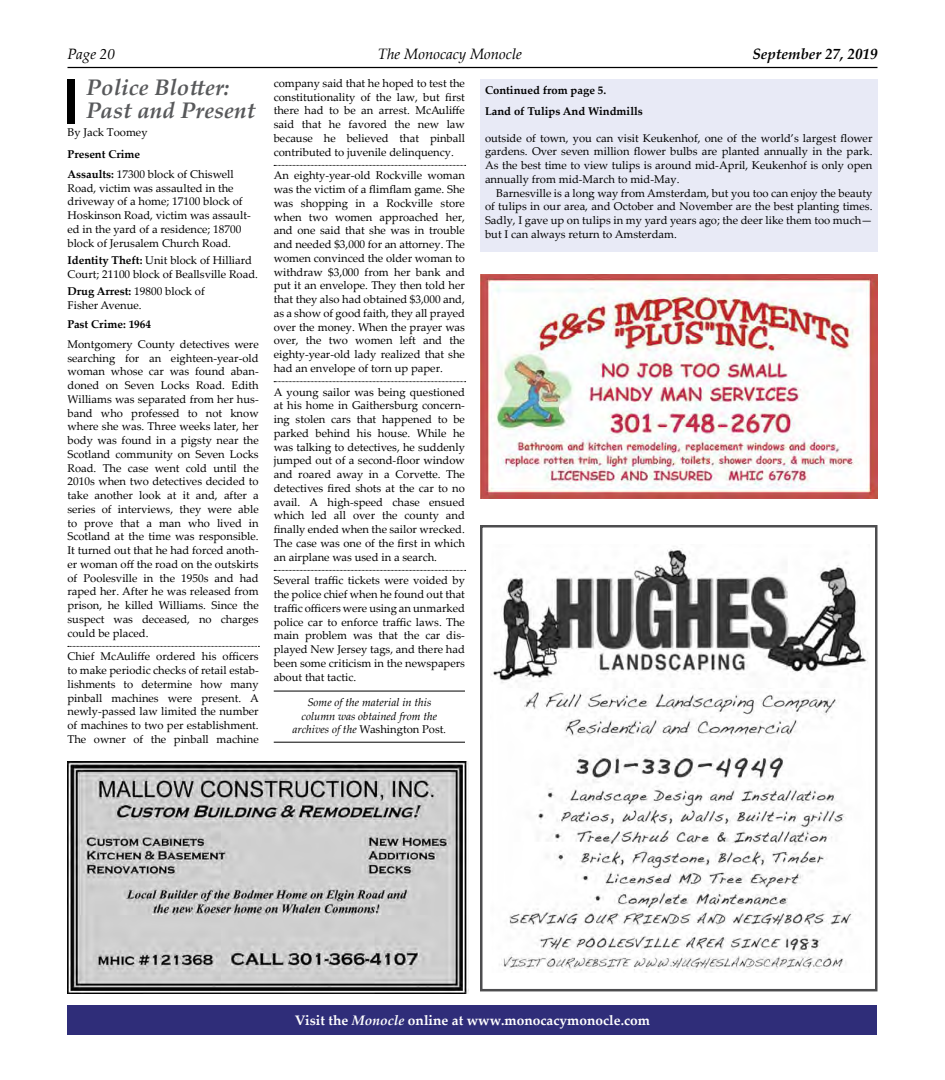
<style>
.page{position:relative;width:945px;height:1080px;background:#fff}
.page>*{position:absolute;margin:0;border:0;box-sizing:border-box;transform-origin:0 0}
.t1{font:italic 700 22.5px/22.5px "Palatino Linotype";color:#58595b}
.t2{font:italic 15px "Palatino Linotype";color:#000}
.t3{font:italic 700 15px "Palatino Linotype";color:#000}
.t4{font:700 13.75px "Palatino Linotype";color:#fff}
.t5{font:11.25px/13.8px "Palatino Linotype";color:#000;text-align:justify}
.t6{font:700 11.25px/20px "Palatino Linotype";color:#000}
.t7{font:italic 11.25px/13.2px "Palatino Linotype";color:#000;text-align:center}
.s1{font-weight:400}
.s2{font-weight:700}
.s3{font-style:normal}
.s4{font-style:italic}
</style>
<div class="page">
<hr style="left:68px;top:67px;width:810px;height:1px;background:#000">
<svg style="left:68px;top:646px;width:191px;height:1px"></svg>
<svg style="left:274px;top:165px;width:192px;height:1px"></svg>
<svg style="left:274px;top:381px;width:192px;height:1px"></svg>
<svg style="left:274px;top:570px;width:192px;height:1px"></svg>
<div style="left:68px;top:79px;width:7px;height:45px;background:#000"></div>
<hr style="left:274px;top:742px;width:191px;height:1px;background:#000">
<hr style="left:274px;top:691px;width:191px;height:1px;background:#000">
<div style="left:68px;top:1005px;width:810px;height:30px;background:#2f2d79"></div>
<img style="left:491px;top:548px;width:377px;height:425px">
<div style="left:480px;top:525px;width:398px;height:466px;border:2px solid #4d4d4f"></div>
<img style="left:480px;top:274px;width:398px;height:225px">
<img style="left:68px;top:762px;width:401px;height:232px">
<div style="left:480px;top:79px;width:398px;height:173px;background:#e8eaf6"></div>
<h2 class="t2" style="left:68px;top:43px;width:49px">Page 20</h2>
<h2 class="t2" style="left:378px;top:43px;width:146px">The Monocacy Monocle</h2>
<h2 class="t3" style="left:752px;top:43px;width:127px">September 27, 2019</h2>
<h1 class="t1" style="left:86px;top:75px;width:171px">Police Blotter:<br>Past and Present</h1>
<p class="t5" style="left:68px;top:125px;width:82px">By Jack Toomey</p>
<p class="t6" style="left:68px;top:144px;width:168px">Present Crime<br>Assaults: <span class="s1">17300 block of Chiswell</span></p>
<p class="t5" style="left:68px;top:181px;width:185px;text-align:left">Road, victim was assaulted in the driveway of a home; 17100 block of Hoskinson Road, victim was assault&shy;ed in the yard of a residence; 18700 block of Jerusalem Church Road.</p>
<p class="t5" style="left:68px;top:253px;width:192px"><span class="s2">Identity Theft:</span> Unit block of Hilliard<br>Court; 21100 block of Beallsville Road.</p>
<p class="t5" style="left:68px;top:284px;width:139px"><span class="s2">Drug Arrest:</span> 19800 block of<br>Fisher Avenue.</p>
<p class="t6" style="left:68px;top:314px;width:85px">Past Crime: 1964</p>
<p class="t5" style="left:68px;top:337px;width:193px">Montgomery County detectives were searching for an eighteen-year-old woman whose car was found aban&shy;doned on Seven Locks Road. Edith Williams was separated from her hus&shy;band who professed to not know where she was. Three weeks later, her body was found in a pigsty near the Scotland community on Seven Locks Road. The case went cold until the 2010s when two detectives decided to take another look at it and, after a series of interviews, they were able to prove that a man who lived in Scotland at the time was responsible.<br>It turned out that he had forced anoth&shy;er woman off the road on the outskirts of Poolesville in the 1950s and had raped her. After he was released from prison, he killed Williams. Since the suspect was deceased, no charges could be placed.</p>
<p class="t5" style="left:68px;top:649px;width:193px">Chief McAuliffe ordered his officers to make periodic checks of retail estab&shy;lishments to determine how many pinball machines were present. A newly-passed law limited the number of machines to two per establishment.<br>The owner of the pinball machine</p>
<p class="t5" style="left:274px;top:76px;width:193px">company said that he hoped to test the constitutionality of the law, but first there had to be an arrest. McAuliffe said that he favored the new law because he believed that pinball contributed to juvenile delinquency.</p>
<p class="t5" style="left:274px;top:168px;width:193px">An eighty-year-old Rockville woman was the victim of a flimflam game. She was shopping in a Rockville store when two women approached her, and one said that she was in trouble and needed $3,000 for an attorney. The women convinced the older woman to withdraw $3,000 from her bank and put it an envelope. They then told her that they also had obtained $3,000 and, as a show of good faith, they all prayed over the money. When the prayer was over, the two women left and the eighty-year-old lady realized that she had an envelope of torn up paper.</p>
<p class="t5" style="left:274px;top:385px;width:193px">A young sailor was being questioned at his home in Gaithersburg concern&shy;ing stolen cars that happened to be parked behind his house. While he was talking to detectives, he suddenly jumped out of a second-floor window and roared away in a Corvette. The detectives fired shots at the car to no avail. A high-speed chase ensued which led all over the county and finally ended when the sailor wrecked.<br>The case was one of the first in which an airplane was used in a search.</p>
<p class="t5" style="left:274px;top:573px;width:193px">Several traffic tickets were voided by the police chief when he found out that traffic officers were using an unmarked police car to enforce traffic laws. The main problem was that the car dis&shy;played New Jersey tags, and there had been some criticism in the newspapers about that tactic.</p>
<p class="t7" style="left:292px;top:695px;width:156px">Some of the material in this column was obtained from the archives of the <span class="s3">Washington Post</span>.</p>
<p class="t6" style="left:485px;top:80px;width:159px;line-height:20.6px">Continued from page 5.<br>Land of Tulips And Windmills</p>
<p class="t5" style="left:485px;top:131px;width:389px">outside of town, you can visit Keukenhof, one of the world’s largest flower gardens. Over seven million flower bulbs are planted annually in the park.<br>As the best time to view tulips is around mid-April, Keukenhof is only open annually from mid-March to mid-May.</p>
<p class="t5" style="left:485px;top:186px;width:389px;text-indent:11px">Barnesville is a long way from Amsterdam, but you too can enjoy the beauty of tulips in our area, and October and November are the best planting times.<br>Sadly, I gave up on tulips in my yard years ago; the deer like them too much— but I can always return to Amsterdam.</p>
<p class="t4" style="left:295px;top:1011px;width:357px">Visit the <span class="s4">Monocle</span> online at www.monocacymonocle.com</p>
</div>
